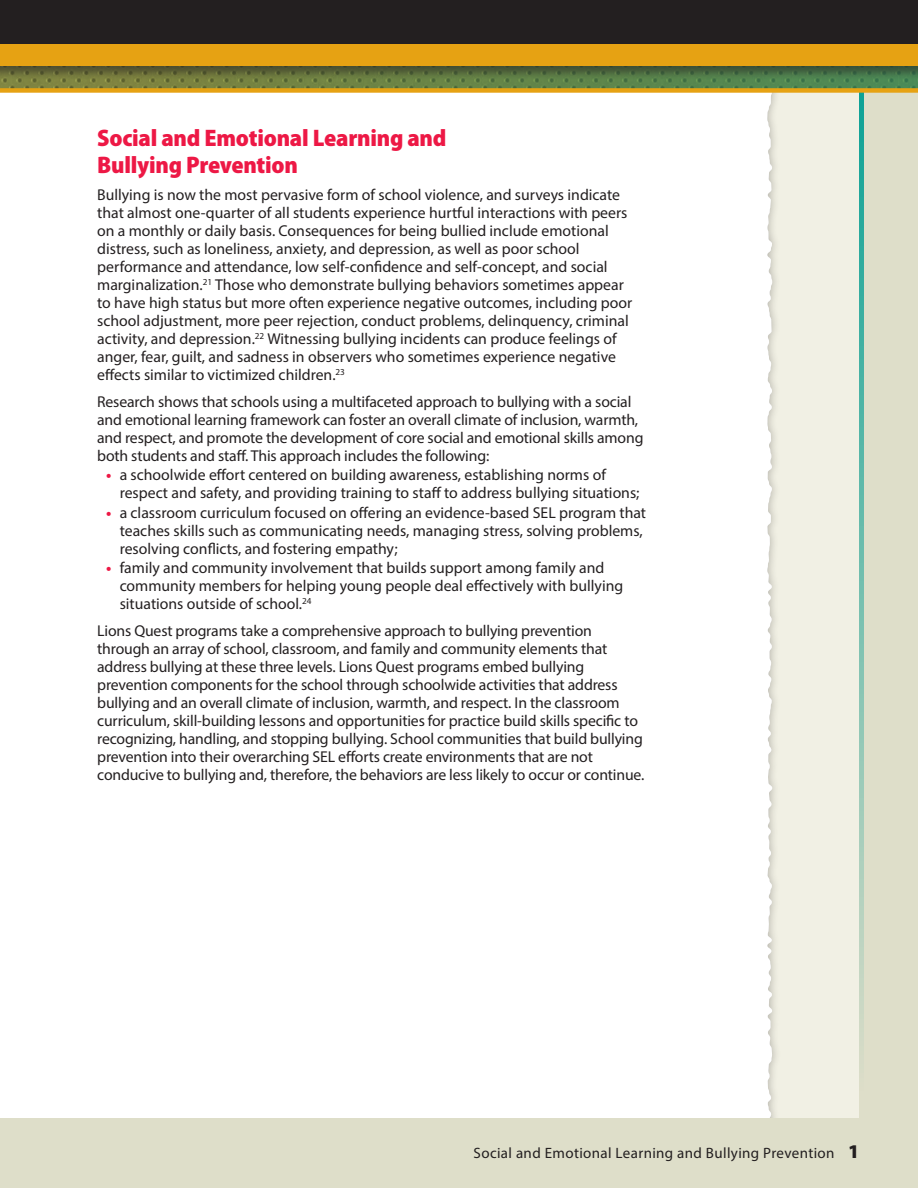
<style>
.page{position:relative;width:918px;height:1188px;background:#dedec9}
.page>*{position:absolute;margin:0;border:0;box-sizing:border-box;transform-origin:0 0}
.UPG_A_Head{font:900 semi-condensed 24px/27px "Myriad Pro";letter-spacing:-.01em;color:#ed1845}
.UPG_Text{font:15.75px/18px "Myriad Pro";letter-spacing:-.005em;color:#231f20}
.Folio{font:15px "Myriad Pro";letter-spacing:.025em;color:#231f20}
.s1{font-weight:700;color:#ed1845}
.s2{font-weight:900;font-size:19.5px}
</style>
<div class="page">
<div style="left:0;top:0;width:858px;height:1118px;background:#fff"></div>
<div style="left:767px;top:0;width:91px;height:1118px;background:#231f20;opacity:.35"></div>
<svg style="left:0;top:80px;width:918px;height:13px;background:#959039"></svg>
<div style="left:0;top:0;width:918px;height:80px;background:#231f20;opacity:.55"></div>
<div style="left:0;top:0;width:918px;height:66px;background:#e6a213"></div>
<div style="left:0;top:0;width:918px;height:43px;background:#231f20"></div>
<p class="UPG_A_Head" style="left:97px;top:124px;width:351px">Social and Emotional Learning and<br>Bullying Prevention</p>
<p class="UPG_Text" style="left:97px;top:185px;width:537px">Bullying is now the most pervasive form of school violence, and surveys indicate that almost one-quarter of all students experience hurtful interactions with peers on a monthly or daily basis. Consequences for being bullied include emotional distress, such as loneliness, anxiety, and depression, as well as poor school performance and attendance, low self-confidence and self-concept, and social marginalization.<sup>21</sup> Those who demonstrate bullying behaviors sometimes appear to have high status but more often experience negative outcomes, including poor school adjustment, more peer rejection, conduct problems, delinquency, criminal activity, and depression.<sup>22</sup> Witnessing bullying incidents can produce feelings of anger, fear, guilt, and sadness in observers who sometimes experience negative effects similar to victimized children.<sup>23</sup></p>
<p class="UPG_Text" style="left:97px;top:392px;width:548px">Research shows that schools using a multifaceted approach to bullying with a social and emotional learning framework can foster an overall climate of inclusion, warmth, and respect, and promote the development of core social and emotional skills among both students and staff. This approach includes the following:</p>
<p class="UPG_Text" style="left:120px;top:466px;width:521px;text-indent:-14px"><span class="s1">•</span> a schoolwide effort centered on building awareness, establishing norms of respect and safety, and providing training to staff to address bullying situations;</p>
<p class="UPG_Text" style="left:120px;top:503px;width:528px;text-indent:-14px"><span class="s1">•</span> a classroom curriculum focused on offering an evidence-based SEL program that teaches skills such as communicating needs, managing stress, solving problems, resolving conflicts, and fostering empathy;</p>
<p class="UPG_Text" style="left:120px;top:559px;width:505px;text-indent:-14px"><span class="s1">•</span> family and community involvement that builds support among family and community members for helping young people deal effectively with bullying situations outside of school.<sup>24</sup></p>
<p class="UPG_Text" style="left:97px;top:622px;width:549px">Lions Quest programs take a comprehensive approach to bullying prevention through an array of school, classroom, and family and community elements that address bullying at these three levels. Lions Quest programs embed bullying prevention components for the school through schoolwide activities that address bullying and an overall climate of inclusion, warmth, and respect. In the classroom curriculum, skill-building lessons and opportunities for practice build skills specific to recognizing, handling, and stopping bullying. School communities that build bullying prevention into their overarching SEL efforts create environments that are not conducive to bullying and, therefore, the behaviors are less likely to occur or continue.</p>
<p class="Folio" style="left:474px;top:1144px;width:387px">Social and Emotional Learning and Bullying Prevention <span class="s2">1</span></p>
</div>
